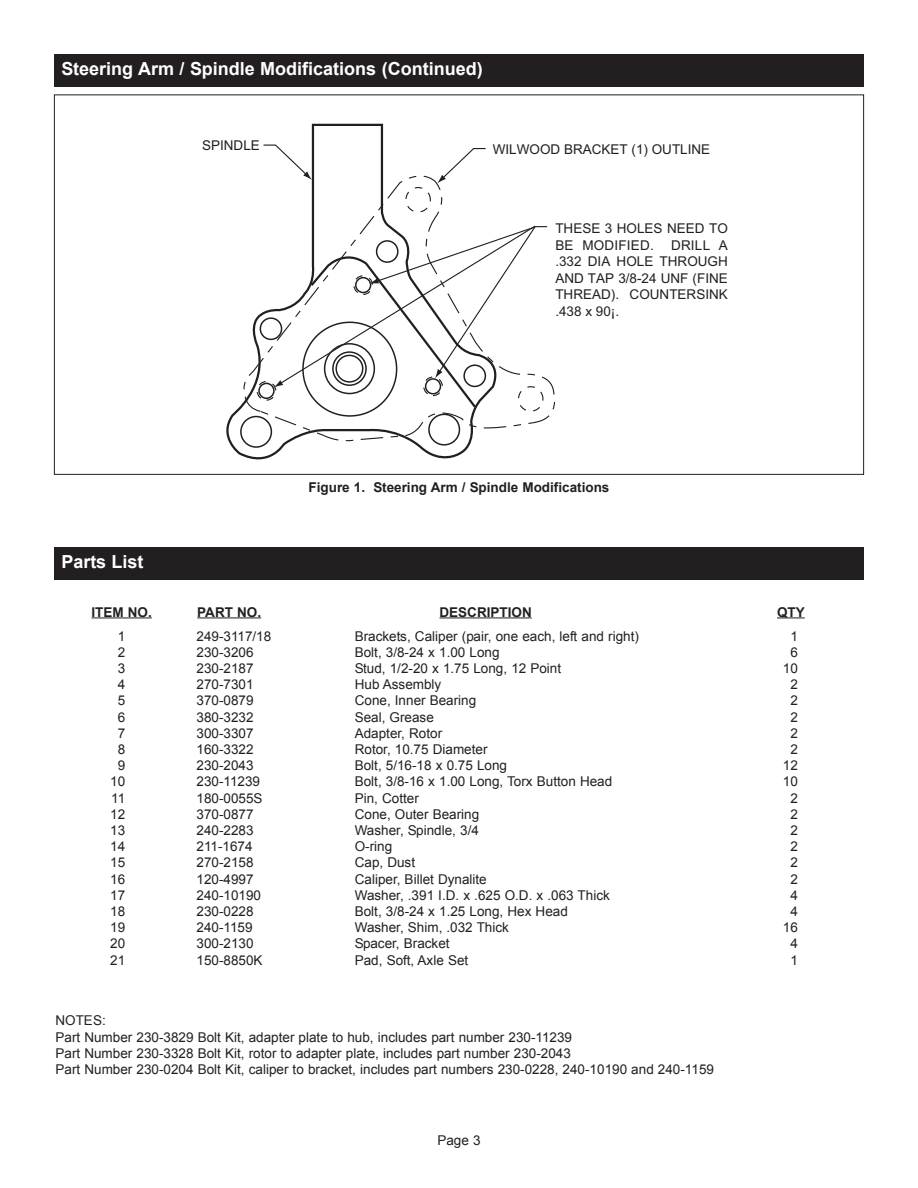
<style>
.page{position:relative;width:918px;height:1188px;background:#fff}
.page>*{position:absolute;margin:0;border:0;box-sizing:border-box;transform-origin:0 0}
.t1{font:700 18px "Arial";color:#fff}
.t2{font:13.5px/16.2px "Arial";color:#231f20}
.t3{font:700 13.5px "Arial";color:#231f20}
</style>
<div class="page">
<svg style="left:226px;top:124px;width:277px;height:335px"></svg>
<svg style="left:437px;top:147px;width:50px;height:37px"></svg>
<svg style="left:262px;top:144px;width:50px;height:36px"></svg>
<svg style="left:274px;top:225px;width:274px;height:185px"></svg>
<div style="left:54px;top:54px;width:810px;height:32px;background:#231f20"></div>
<hr style="left:92px;top:617px;width:60px;height:1px;background:#231f20">
<hr style="left:197px;top:617px;width:64px;height:1px;background:#231f20">
<hr style="left:440px;top:617px;width:92px;height:1px;background:#231f20">
<svg style="left:777px;top:617px;width:28px;height:1px"></svg>
<div style="left:54px;top:548px;width:810px;height:32px;background:#231f20"></div>
<h1 class="t1" style="left:62px;top:58px;width:423px">Steering Arm / Spindle Modifications (Continued)</h1>
<p class="t2" style="left:202px;top:137px;width:59px">SPINDLE</p>
<p class="t2" style="left:493px;top:141px;width:219px">WILWOOD BRACKET (1) OUTLINE</p>
<p class="t2" style="left:555px;top:220px;width:174px">THESE 3 HOLES NEED TO<br>BE MODIFIED.</p>
<p class="t2" style="left:555px;top:237px;width:174px;text-align:justify;text-indent:116px">DRILL A .332 DIA HOLE THROUGH AND TAP 3/8-24 UNF (FINE THREAD). COUNTERSINK .438 x 90¡.</p>
<h1 class="t1" style="left:62px;top:552px;width:84px">Parts List</h1>
<p class="t3" style="left:309px;top:480px;width:302px">Figure 1. Steering Arm / Spindle Modifications</p>
<p class="t3" style="left:92px;top:604px;width:62px">ITEM NO.</p>
<p class="t3" style="left:197px;top:604px;width:65px">PART NO.</p>
<p class="t3" style="left:440px;top:604px;width:94px">DESCRIPTION</p>
<p class="t3" style="left:777px;top:604px;width:29px">QTY</p>
<p class="t2" style="left:196px;top:628px;width:76px">249-3117/18<br>230-3206<br>230-2187<br>270-7301<br>370-0879<br>380-3232<br>300-3307<br>160-3322<br>230-2043<br>230-11239<br>180-0055S<br>370-0877<br>240-2283<br>211-1674<br>270-2158<br>120-4997<br>240-10190<br>230-0228<br>240-1159<br>300-2130<br>150-8850K</p>
<p class="t2" style="left:355px;top:628px;width:286px">Brackets, Caliper (pair, one each, left and right)<br>Bolt, 3/8-24 x 1.00 Long<br>Stud, 1/2-20 x 1.75 Long, 12 Point<br>Hub Assembly<br>Cone, Inner Bearing<br>Seal, Grease<br>Adapter, Rotor<br>Rotor, 10.75 Diameter<br>Bolt, 5/16-18 x 0.75 Long<br>Bolt, 3/8-16 x 1.00 Long, Torx Button Head<br>Pin, Cotter<br>Cone, Outer Bearing<br>Washer, Spindle, 3/4<br>O-ring<br>Cap, Dust<br>Caliper, Billet Dynalite<br>Washer, .391 I.D. x .625 O.D. x .063 Thick<br>Bolt, 3/8-24 x 1.25 Long, Hex Head<br>Washer, Shim, .032 Thick<br>Spacer, Bracket<br>Pad, Soft, Axle Set</p>
<p class="t2" style="left:110px;top:628px;width:17px;text-align:center">1<br>2<br>3<br>4<br>5<br>6<br>7<br>8<br>9<br>10<br>11<br>12<br>13<br>14<br>15<br>16<br>17<br>18<br>19<br>20<br>21</p>
<p class="t2" style="left:783px;top:628px;width:17px;text-align:center">1<br>6<br>10<br>2<br>2<br>2<br>2<br>2<br>12<br>10<br>2<br>2<br>2<br>2<br>2<br>2<br>4<br>4<br>16<br>4<br>1</p>
<p class="t2" style="left:56px;top:1013px;width:660px">NOTES:<br>Part Number 230-3829 Bolt Kit, adapter plate to hub, includes part number 230-11239<br>Part Number 230-3328 Bolt Kit, rotor to adapter plate, includes part number 230-2043<br>Part Number 230-0204 Bolt Kit, caliper to bracket, includes part numbers 230-0228, 240-10190 and 240-1159</p>
<p class="t2" style="left:437px;top:1133px;width:45px">Page 3</p>
</div>
